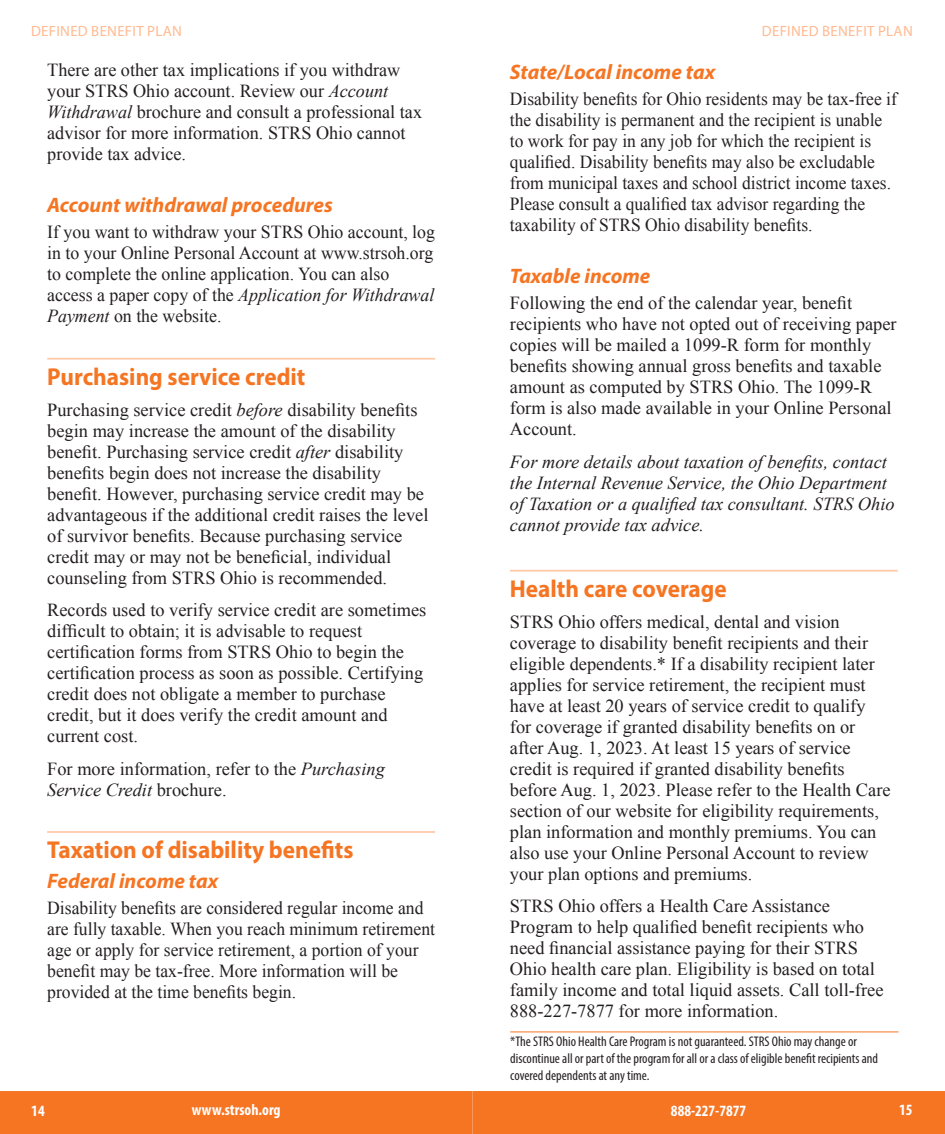
<style>
.page{position:relative;width:945px;height:1134px;background:#fff}
.page>*{position:absolute;margin:0;border:0;box-sizing:border-box;transform-origin:0 0}
.LEVEL_1_HEAD{font:700 24.5px "Myriad Pro";color:#f57523;scale:.95 1}
.LEVEL_2_HEAD{font:italic 700 21px "Myriad Pro";color:#f57523}
.BODY{font:18.38px/21px "Times New Roman";color:#231f20}
.BODY-2{font:18.38px/21px "Times New Roman";color:#231f20;scale:.95 1}
.BODY-3{font:18.38px/21px "Times New Roman";color:#231f20;scale:.96 1}
.BODY-4{font:italic 18.38px/21px "Times New Roman";color:#231f20}
.t1{font:700 condensed 15.75px "Myriad Pro";color:#fff}
.t2{font:14.88px "Myriad Pro";letter-spacing:.02em;color:#ffba91}
.SMALL_FOOTNOTE{font:condensed 14px/16.8px "Myriad Pro";color:#231f20}
.s1{font-style:italic}
</style>
<div class="page">
<div style="left:0;top:1091px;width:945px;height:43px;background:#f57523"></div>
<hr style="left:510px;top:570px;width:388px;height:2px;background:#ffc8a7">
<hr style="left:510px;top:1031px;width:388px;height:1px;background:#f57523">
<hr style="left:47px;top:358px;width:388px;height:2px;background:#ffc8a7">
<hr style="left:47px;top:831px;width:388px;height:2px;background:#ffc8a7">
<p class="t2" style="left:31px;top:21px;width:152px">DEFINED BENEFIT PLAN</p>
<p class="t2" style="left:762px;top:21px;width:152px">DEFINED BENEFIT PLAN</p>
<p class="BODY" style="left:47px;top:59px;width:376px">There are other tax implications if you withdraw your STRS Ohio account. Review our <span class="s1">Account Withdrawal</span> brochure and consult a professional tax advisor for more information. STRS Ohio cannot provide tax advice.</p>
<p class="LEVEL_2_HEAD" style="left:47px;top:191px;width:287px">Account withdrawal procedures</p>
<p class="BODY" style="left:47px;top:221px;width:389px">If you want to withdraw your STRS Ohio account, log in to your Online Personal Account at www.strsoh.org to complete the online application. You can also access a paper copy of the <span class="s1">Application for Withdrawal Payment</span> on the website.</p>
<p class="LEVEL_1_HEAD" style="left:47px;top:361px;width:273px">Purchasing service credit</p>
<p class="BODY" style="left:47px;top:399px;width:383px">Purchasing service credit <span class="s1">before</span> disability benefits begin may increase the amount of the disability benefit. Purchasing service credit <span class="s1">after</span> disability benefits begin does not increase the disability benefit. However, purchasing service credit may be advantageous if the additional credit raises the level of survivor benefits. Because purchasing service credit may or may not be beneficial, individual counseling from STRS Ohio is recommended.</p>
<p class="BODY" style="left:47px;top:599px;width:381px">Records used to verify service credit are sometimes difficult to obtain; it is advisable to request certification forms from STRS Ohio to begin the certification process as soon as possible. Certifying credit does not obligate a member to purchase credit, but it does verify the credit amount and current cost.</p>
<p class="BODY" style="left:47px;top:758px;width:339px">For more information, refer to the <span class="s1">Purchasing<br>Service Credit</span> brochure.</p>
<p class="LEVEL_1_HEAD" style="left:47px;top:834px;width:324px">Taxation of disability benefits</p>
<p class="LEVEL_2_HEAD" style="left:47px;top:867px;width:172px">Federal income tax</p>
<p class="BODY-3" style="left:47px;top:897px;width:405px">Disability benefits are considered regular income and are fully taxable. When you reach minimum retirement age or apply for service retirement, a portion of your benefit may be tax-free. More information will be provided at the time benefits begin.</p>
<p class="LEVEL_2_HEAD" style="left:510px;top:58px;width:207px">State/Local income tax</p>
<p class="BODY-2" style="left:510px;top:88px;width:409px">Disability benefits for Ohio residents may be tax-free if the disability is permanent and the recipient is unable to work for pay in any job for which the recipient is qualified. Disability benefits may also be excludable from municipal taxes and school district income taxes.<br>Please consult a qualified tax advisor regarding the taxability of STRS Ohio disability benefits.</p>
<p class="LEVEL_2_HEAD" style="left:510px;top:262px;width:142px">Taxable income</p>
<p class="BODY" style="left:510px;top:293px;width:388px">Following the end of the calendar year, benefit recipients who have not opted out of receiving paper copies will be mailed a 1099-R form for monthly benefits showing annual gross benefits and taxable amount as computed by STRS Ohio. The 1099-R form is also made available in your Online Personal Account.</p>
<p class="BODY-4" style="left:510px;top:451px;width:386px">For more details about taxation of benefits, contact the Internal Revenue Service, the Ohio Department of Taxation or a qualified tax consultant. STRS Ohio cannot provide tax advice.</p>
<p class="LEVEL_1_HEAD" style="left:510px;top:573px;width:230px">Health care coverage</p>
<p class="BODY" style="left:510px;top:611px;width:382px">STRS Ohio offers medical, dental and vision coverage to disability benefit recipients and their eligible dependents.* If a disability recipient later applies for service retirement, the recipient must have at least 20 years of service credit to qualify for coverage if granted disability benefits on or after Aug. 1, 2023. At least 15 years of service credit is required if granted disability benefits before Aug. 1, 2023. Please refer to the Health Care section of our website for eligibility requirements, plan information and monthly premiums. You can also use your Online Personal Account to review your plan options and premiums.</p>
<p class="BODY" style="left:510px;top:895px;width:375px">STRS Ohio offers a Health Care Assistance Program to help qualified benefit recipients who need financial assistance paying for their STRS Ohio health care plan. Eligibility is based on total family income and total liquid assets. Call toll-free 888-227-7877 for more information.</p>
<p class="SMALL_FOOTNOTE" style="left:510px;top:1033px;width:369px">*The STRS Ohio Health Care Program is not guaranteed. STRS Ohio may change or discontinue all or part of the program for all or a class of eligible benefit recipients and covered dependents at any time.</p>
<p class="t1" style="left:31px;top:1101px;width:15px">14</p>
<p class="t1" style="left:192px;top:1100px;width:90px">www.strsoh.org</p>
<p class="t1" style="left:671px;top:1101px;width:77px">888-227-7877</p>
<p class="t1" style="left:899px;top:1100px;width:15px">15</p>
</div>
